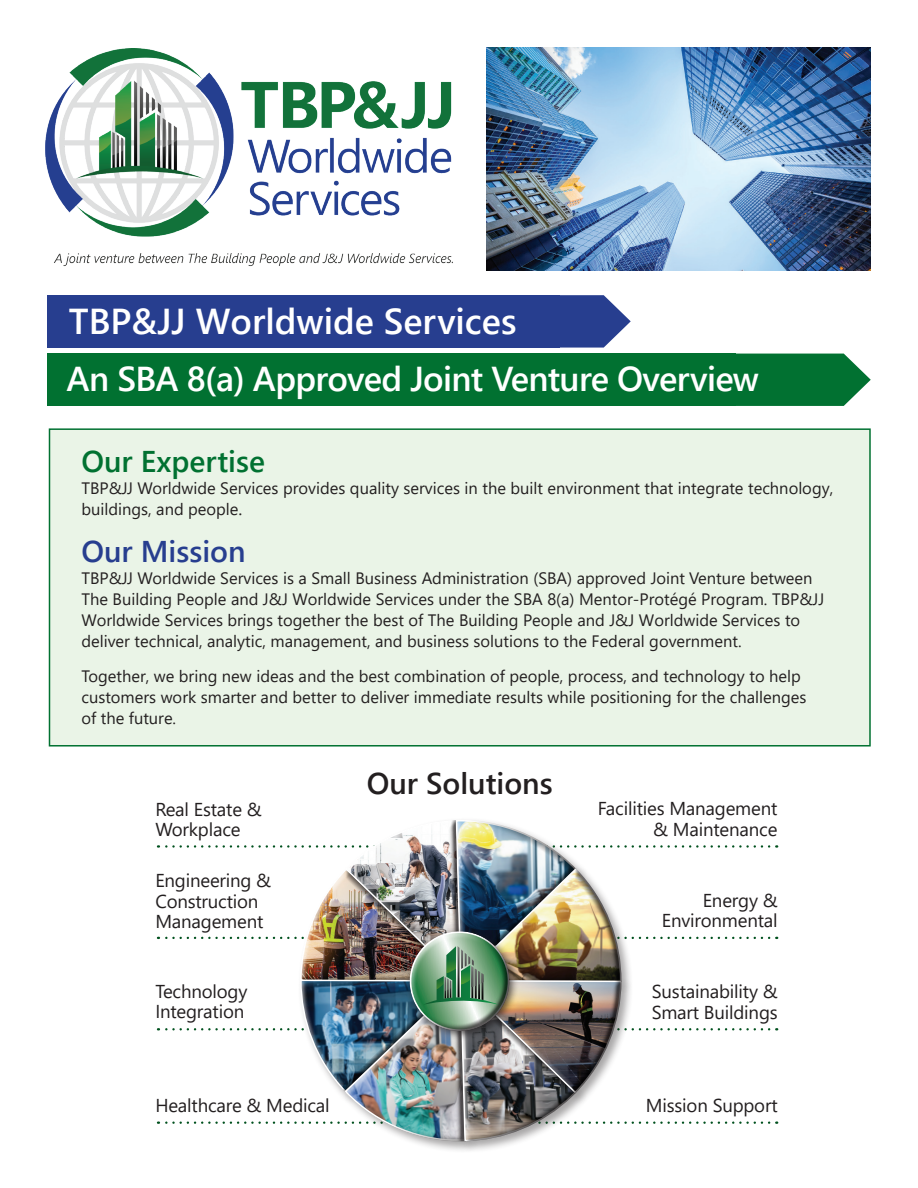
<style>
.page{position:relative;width:918px;height:1188px;background:#fff}
.page>*{position:absolute;margin:0;border:0;box-sizing:border-box;transform-origin:0 0}
.t1{font:600 36px "Segoe UI";color:#fff}
.t2{font:600 34.5px "Segoe UI";letter-spacing:-.02em;color:#fff}
.t3{font:600 30px "Segoe UI";color:#017131}
.t4{font:600 30px "Segoe UI";color:#231f20}
.t5{font:600 30px "Segoe UI";color:#273e8f}
.t6{font:18.6px/20.5px "Segoe UI";letter-spacing:-.01em;color:#231f20}
.t7{font:16.5px/21px "Segoe UI";color:#231f20}
.s1{font-size:18px}
</style>
<div class="page">
<img style="left:46px;top:49px;width:407px;height:217px">
<div style="left:49px;top:428px;width:822px;height:319px;background:#eaf4e7;border:2px solid #017131"></div>
<svg style="left:559px;top:295px;width:72px;height:53px"></svg>
<div style="left:47px;top:295px;width:512px;height:53px;background:#273e8f"></div>
<svg style="left:735px;top:354px;width:136px;height:52px;background:#1a7f45"></svg>
<div style="left:47px;top:354px;width:688px;height:52px;background:#017131"></div>
<img style="left:487px;top:47px;width:384px;height:224px">
<img style="left:158px;top:820px;width:611px;height:331px">
<h1 class="t1" style="left:69px;top:288px;width:449px">TBP&amp;JJ Worldwide Services</h1>
<h2 class="t2" style="left:67px;top:346px;width:694px">An SBA 8(a) Approved Joint Venture Overview</h2>
<h3 class="t3" style="left:81px;top:433px;width:185px">Our Expertise</h3>
<p class="t7" style="left:81px;top:476px;width:753px">TBP&amp;JJ Worldwide Services provides quality services in the built environment that integrate technology, buildings, and people<span class="s1">.</span></p>
<h3 class="t5" style="left:81px;top:523px;width:166px">Our Mission</h3>
<p class="t7" style="left:81px;top:566px;width:744px">TBP&amp;JJ Worldwide Services is a Small Business Administration (SBA) approved Joint Venture between The Building People and J&amp;J Worldwide Services under the SBA 8(a) Mentor-Protégé Program. TBP&amp;JJ Worldwide Services brings together the best of The Building People and J&amp;J Worldwide Services to deliver technical, analytic, management, and business solutions to the Federal government.</p>
<p class="t7" style="left:81px;top:664px;width:726px">Together, we bring new ideas and the best combination of people, process, and technology to help customers work smarter and better to deliver immediate results while positioning for the challenges of the future.</p>
<p class="t6" style="left:155px;top:797px;width:108px">Real Estate &amp;<br>Workplace</p>
<p class="t6" style="left:155px;top:869px;width:117px">Engineering &amp;<br>Construction<br>Management</p>
<p class="t6" style="left:155px;top:979px;width:94px">Technology<br>Integration</p>
<h3 class="t4" style="left:367px;top:755px;width:188px">Our Solutions</h3>
<p class="t6" style="left:598px;top:797px;width:181px;text-align:right">Facilities Management &amp; Maintenance</p>
<p class="t6" style="left:662px;top:888px;width:117px;text-align:right">Energy &amp;<br>Environmental</p>
<p class="t6" style="left:652px;top:980px;width:127px">Sustainability &amp;<br>Smart Buildings</p>
<p class="t6" style="left:155px;top:1093px;width:176px">Healthcare &amp; Medical</p>
<p class="t6" style="left:646px;top:1093px;width:133px">Mission Support</p>
</div>
